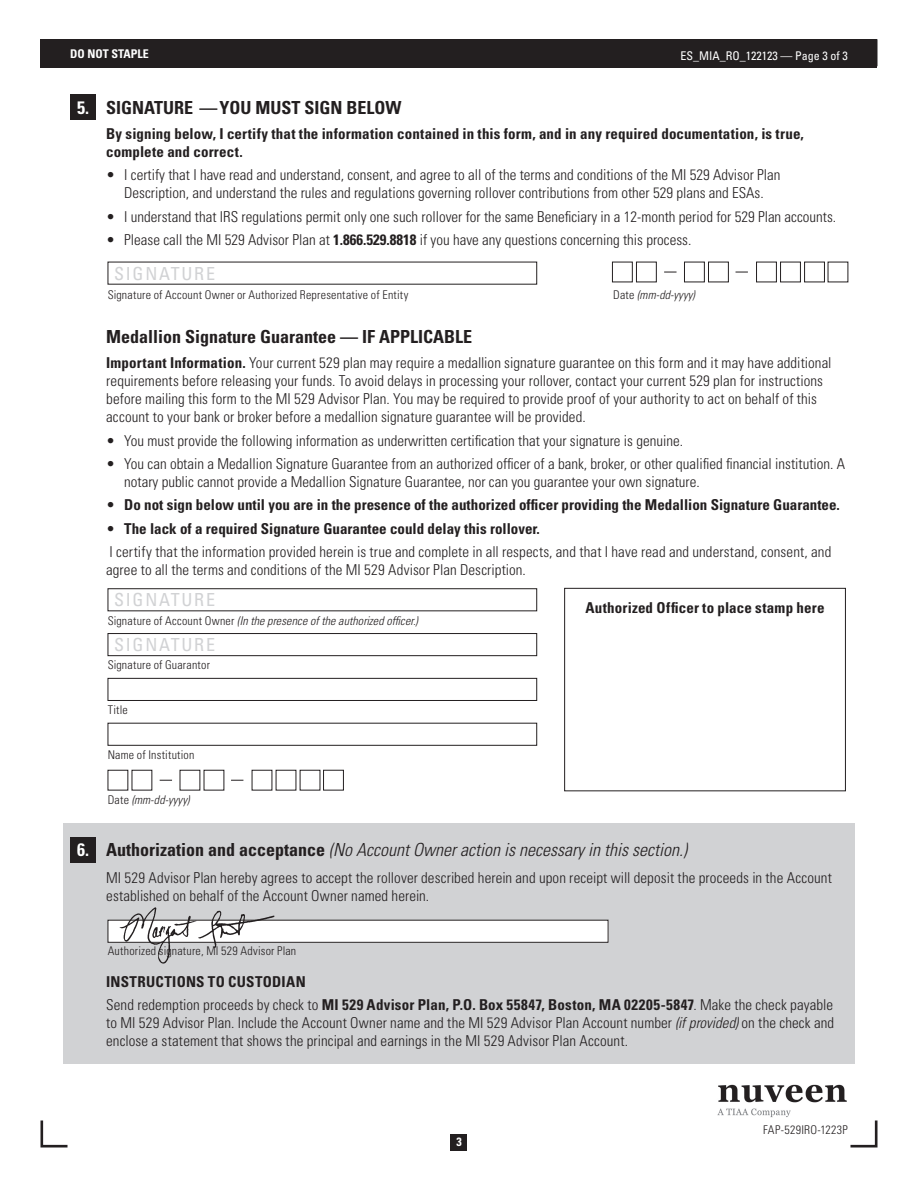
<style>
.page{position:relative;width:918px;height:1188px;background:#fff}
.page>*{position:absolute;margin:0;border:0;box-sizing:border-box;transform-origin:0 0}
.t1{font:italic 300 condensed 18px "Univers LT Std";color:#231f20}
.t2{font:700 condensed 18px "Univers LT Std";color:#231f20}
.t3{font:condensed 18px "Univers LT Std";letter-spacing:.1em;color:#d1d2d4}
.t4{font:300 condensed 15px/18px "Univers LT Std";color:#231f20}
.t5{font:700 condensed 15px/18px "Univers LT Std";color:#231f20}
.t6{font:300 condensed 12px "Univers LT Std";letter-spacing:.015em;color:#231f20}
.t7{font:italic 300 condensed 12px "Univers LT Std";letter-spacing:.01em;color:#231f20}
.t8{font:condensed 12px "Univers LT Std";color:#fff}
.t9{font:700 condensed 12px "Univers LT Std";color:#fff}
.s1{color:#fff}
.s2{font-weight:700}
.s3{font-style:normal}
.s4{font-weight:300}
.s5{font-weight:700;font-style:normal;color:#fff}
.s6{font-weight:700;font-style:normal}
.s7{font-style:italic}
</style>
<div class="page">
<div style="left:40px;top:39px;width:838px;height:29px;background:#231f20"></div>
<div style="left:451px;top:1134px;width:16px;height:16px;background:#231f20"></div>
<svg style="left:850px;top:1120px;width:28px;height:28px"></svg>
<svg style="left:40px;top:1120px;width:28px;height:28px"></svg>
<svg style="left:877px;top:39px;width:1px;height:29px"></svg>
<div style="left:63px;top:823px;width:792px;height:52px;background:#d1d2d4"></div>
<div style="left:63px;top:852px;width:792px;height:67px;background:#d1d2d4"></div>
<div style="left:63px;top:913px;width:792px;height:59px;background:#d1d2d4"></div>
<div style="left:63px;top:956px;width:792px;height:48px;background:#d1d2d4"></div>
<div style="left:63px;top:979px;width:792px;height:85px;background:#d1d2d4"></div>
<div style="left:70px;top:94px;width:26px;height:26px;background:#231f20"></div>
<div style="left:804px;top:262px;width:21px;height:20px;border:1px solid #231f20"></div>
<div style="left:780px;top:262px;width:21px;height:20px;border:1px solid #231f20"></div>
<div style="left:756px;top:262px;width:21px;height:20px;border:1px solid #231f20"></div>
<div style="left:708px;top:262px;width:21px;height:20px;border:1px solid #231f20"></div>
<div style="left:684px;top:262px;width:21px;height:20px;border:1px solid #231f20"></div>
<div style="left:636px;top:262px;width:21px;height:20px;border:1px solid #231f20"></div>
<div style="left:612px;top:262px;width:21px;height:20px;border:1px solid #231f20"></div>
<svg style="left:664px;top:272px;width:13px;height:1px"></svg>
<svg style="left:736px;top:272px;width:12px;height:1px"></svg>
<div style="left:108px;top:588px;width:429px;height:23px;border:1px solid #231f20"></div>
<div style="left:564px;top:588px;width:282px;height:203px;border:1px solid #231f20"></div>
<div style="left:108px;top:633px;width:429px;height:23px;border:1px solid #231f20"></div>
<div style="left:108px;top:678px;width:429px;height:23px;border:1px solid #231f20"></div>
<div style="left:108px;top:723px;width:429px;height:23px;border:1px solid #231f20"></div>
<div style="left:323px;top:770px;width:21px;height:20px;border:1px solid #231f20"></div>
<div style="left:300px;top:770px;width:20px;height:20px;border:1px solid #231f20"></div>
<div style="left:276px;top:770px;width:20px;height:20px;border:1px solid #231f20"></div>
<div style="left:252px;top:770px;width:20px;height:20px;border:1px solid #231f20"></div>
<div style="left:204px;top:770px;width:20px;height:20px;border:1px solid #231f20"></div>
<div style="left:180px;top:770px;width:20px;height:20px;border:1px solid #231f20"></div>
<div style="left:132px;top:770px;width:20px;height:20px;border:1px solid #231f20"></div>
<div style="left:108px;top:770px;width:20px;height:20px;border:1px solid #231f20"></div>
<svg style="left:160px;top:780px;width:12px;height:1px"></svg>
<svg style="left:231px;top:780px;width:12px;height:1px"></svg>
<div style="left:70px;top:837px;width:26px;height:25px;background:#231f20"></div>
<div style="left:108px;top:920px;width:500px;height:22px;background:#fff"></div>
<div style="left:108px;top:920px;width:500px;height:23px;border:1px solid #231f20"></div>
<img style="left:118px;top:907px;width:157px;height:57px">
<img style="left:717px;top:1084px;width:130px;height:34px">
<p class="t9" style="left:70px;top:47px;width:80px">DO NOT STAPLE</p>
<p class="t8" style="left:681px;top:48px;width:169px">ES_MIA_RO_122123 — Page 3 of 3</p>
<h2 class="t2" style="left:77px;top:97px;width:326px"><span class="s1">5.</span> SIGNATURE — YOU MUST SIGN BELOW</h2>
<p class="t5" style="left:106px;top:125px;width:699px">By signing below, I certify that the information contained in this form, and in any required documentation, is true, complete and correct.</p>
<p class="t4" style="left:106px;top:166px;width:676px;text-align:center">• I certify that I have read and understand, consent, and agree to all of the terms and conditions of the MI 529 Advisor Plan<br>Description, and understand the rules and regulations governing rollover contributions from other 529 plans and ESAs.</p>
<p class="t4" style="left:106px;top:208px;width:732px">• I understand that IRS regulations permit only one such rollover for the same Beneficiary in a 12-month period for 529 Plan accounts.</p>
<p class="t4" style="left:106px;top:231px;width:587px">• Please call the MI 529 Advisor Plan at <span class="s2">1.866.529.8818</span> if you have any questions concerning this process.</p>
<p class="t3" style="left:114px;top:262px;width:103px">SIGNATURE</p>
<p class="t6" style="left:108px;top:288px;width:302px">Signature of Account Owner or Authorized Representative of Entity</p>
<p class="t7" style="left:613px;top:288px;width:83px"><span class="s3">Date</span> (mm-dd-yyyy)</p>
<h3 class="t2" style="left:106px;top:326px;width:367px">Medallion Signature Guarantee — IF APPLICABLE</h3>
<p class="t4" style="left:106px;top:354px;width:727px"><span class="s2">Important Information.</span> Your current 529 plan may require a medallion signature guarantee on this form and it may have additional requirements before releasing your funds. To avoid delays in processing your rollover, contact your current 529 plan for instructions before mailing this form to the MI 529 Advisor Plan. You may be required to provide proof of your authority to act on behalf of this account to your bank or broker before a medallion signature guarantee will be provided.</p>
<p class="t4" style="left:106px;top:431px;width:578px">• You must provide the following information as underwritten certification that your signature is genuine.</p>
<p class="t4" style="left:124px;top:455px;width:722px;text-indent:-18px">• You can obtain a Medallion Signature Guarantee from an authorized officer of a bank, broker, or other qualified financial institution. A notary public cannot provide a Medallion Signature Guarantee, nor can you guarantee your own signature.</p>
<p class="t5" style="left:106px;top:496px;width:735px"><span class="s4">•</span> Do not sign below until you are in the presence of the authorized officer providing the Medallion Signature Guarantee.</p>
<p class="t5" style="left:106px;top:519px;width:435px"><span class="s4">•</span> The lack of a required Signature Guarantee could delay this rollover.</p>
<p class="t4" style="left:106px;top:543px;width:727px">I certify that the information provided herein is true and complete in all respects, and that I have read and understand, consent, and agree to all the terms and conditions of the MI 529 Advisor Plan Description.</p>
<p class="t3" style="left:114px;top:588px;width:103px">SIGNATURE</p>
<p class="t7" style="left:108px;top:613px;width:312px"><span class="s3">Signature of Account Owner</span> (In the presence of the authorized officer.)</p>
<p class="t3" style="left:114px;top:633px;width:103px">SIGNATURE</p>
<p class="t6" style="left:108px;top:658px;width:104px">Signature of Guarantor</p>
<p class="t6" style="left:108px;top:703px;width:22px">Title</p>
<p class="t6" style="left:108px;top:748px;width:88px">Name of Institution</p>
<p class="t7" style="left:108px;top:792px;width:83px"><span class="s3">Date</span> (mm-dd-yyyy)</p>
<p class="t5" style="left:586px;top:599px;width:240px">Authorized Officer to place stamp here</p>
<h2 class="t1" style="left:77px;top:839px;width:611px"><span class="s5">6.</span> <span class="s6">Authorization and acceptance</span> (No Account Owner action is necessary in this section.)</h2>
<p class="t4" style="left:106px;top:869px;width:727px">MI 529 Advisor Plan hereby agrees to accept the rollover described herein and upon receipt will deposit the proceeds in the Account established on behalf of the Account Owner named herein.</p>
<p class="t6" style="left:108px;top:944px;width:190px">Authorized signature, MI 529 Advisor Plan</p>
<h3 class="t5" style="left:106px;top:972px;width:201px">INSTRUCTIONS TO CUSTODIAN</h3>
<p class="t4" style="left:106px;top:996px;width:729px;text-align:justify">Send redemption proceeds by check to <span class="s2">MI 529 Advisor Plan, P.O. Box 55847, Boston, MA 02205-5847</span>. Make the check payable to MI 529 Advisor Plan. Include the Account Owner name and the MI 529 Advisor Plan Account number <span class="s7">(if provided)</span> on the check and enclose a statement that shows the principal and earnings in the MI 529 Advisor Plan Account.</p>
<p class="t9" style="left:456px;top:1135px;width:7px">3</p>
<p class="t6" style="left:763px;top:1123px;width:86px">FAP-529IRO-1223P</p>
</div>
